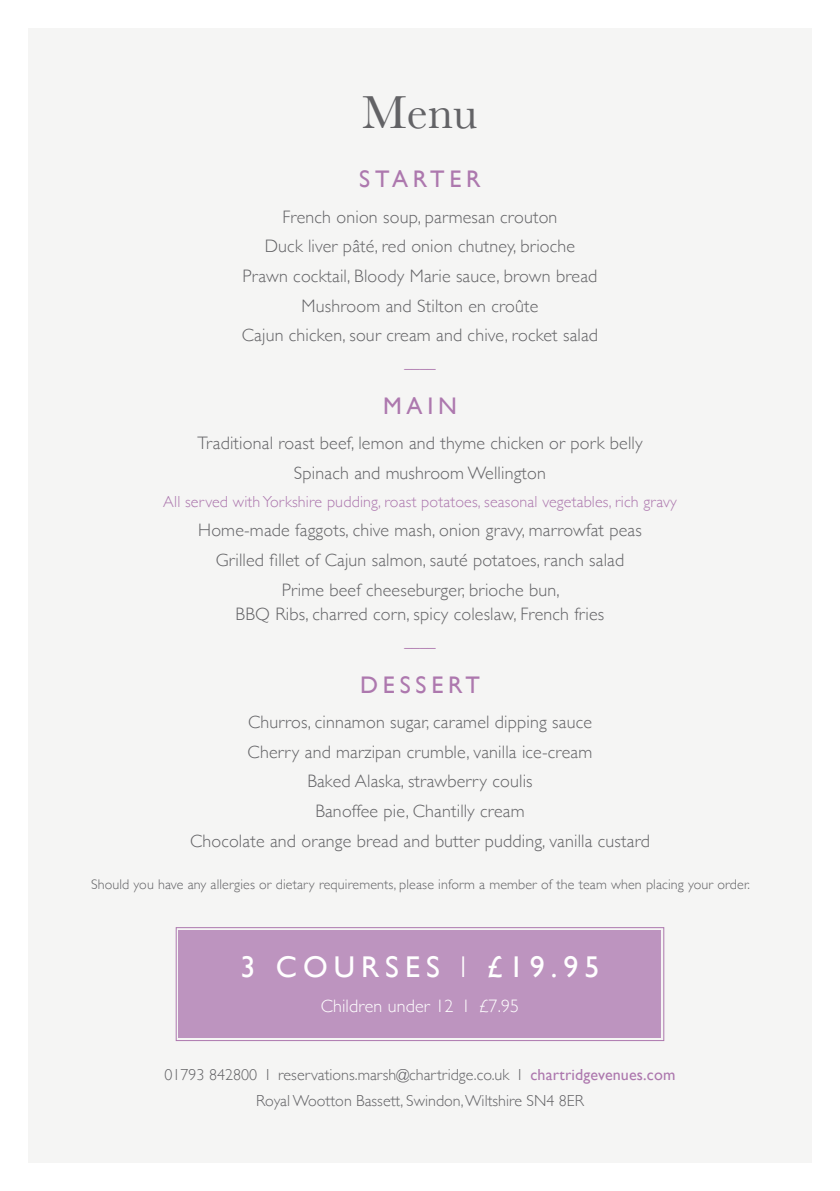
<style>
.page{position:relative;width:840px;height:1191px;background:#fff}
.page>*{position:absolute;margin:0;border:0;box-sizing:border-box;transform-origin:0 0}
.t1{font:48px "Baskerville";color:#636366}
.t2{font:30px "Gill Sans";letter-spacing:.2em;color:#fff}
.t3{font:24px "Gill Sans";letter-spacing:.2em;color:#ad78ae}
.t4{font:300 18px/29.6px "Gill Sans";letter-spacing:.01em;color:#636366;text-align:center}
.t5{font:300 18px "Gill Sans";letter-spacing:.01em;color:#fff}
.t6{font:300 16px/25.6px "Gill Sans";color:#636366;text-align:center}
.t7{font:300 16px "Gill Sans";letter-spacing:.01em;color:#ad78ae}
.t8{font:300 14px "Gill Sans";letter-spacing:.01em;color:#636366}
.t9{font:14px "Gill Sans";color:#ad78ae}
.s1{font-weight:300}
.s2{font-weight:400;color:#ad78ae}
</style>
<div class="page">
<div style="left:28px;top:28px;width:783px;height:1134px;background:#f5f5f4"></div>
<div style="left:179px;top:930px;width:481px;height:108px;background:#bd94bf"></div>
<div style="left:176px;top:927px;width:487px;height:113px;border:1px solid #ad78ae"></div>
<h1 class="t1" style="left:362px;top:82px;width:117px">Menu</h1>
<h3 class="t3" style="left:359px;top:165px;width:123px">STARTER</h3>
<p class="t4" style="left:242px;top:201px;width:357px">French onion soup, parmesan crouton<br>Duck liver pâté, red onion chutney, brioche Prawn cocktail, Bloody Marie sauce, brown bread Mushroom and Stilton en croûte<br>Cajun chicken, sour cream and chive, rocket salad</p>
<p class="t9" style="left:404px;top:354px;width:32px">____</p>
<h3 class="t3" style="left:383px;top:392px;width:75px">MAIN</h3>
<p class="t4" style="left:197px;top:428px;width:446px">Traditional roast beef, lemon and thyme chicken or pork belly<br>Spinach and mushroom Wellington</p>
<p class="t7" style="left:163px;top:489px;width:514px">All served with Yorkshire pudding, roast potatoes, seasonal vegetables, rich gravy</p>
<p class="t4" style="left:198px;top:515px;width:445px">Home-made faggots, chive mash, onion gravy, marrowfat peas<br>Grilled fillet of Cajun salmon, sauté potatoes, ranch salad<br>Prime beef cheeseburger, brioche bun,</p>
<p class="t4" style="left:235px;top:598px;width:370px">BBQ Ribs, charred corn, spicy coleslaw, French fries</p>
<p class="t9" style="left:404px;top:632px;width:32px">____</p>
<h3 class="t3" style="left:360px;top:670px;width:121px">DESSERT</h3>
<p class="t4" style="left:190px;top:706px;width:461px">Churros, cinnamon sugar, caramel dipping sauce<br>Cherry and marzipan crumble, vanilla ice-cream<br>Baked Alaska, strawberry coulis<br>Banoffee pie, Chantilly cream<br>Chocolate and orange bread and butter pudding, vanilla custard</p>
<p class="t8" style="left:91px;top:873px;width:660px">Should you have any allergies or dietary requirements, please inform a member of the team when placing your order.</p>
<h2 class="t2" style="left:240px;top:949px;width:360px">3 COURSES <span class="s1">I</span> £19.95</h2>
<p class="t5" style="left:320px;top:992px;width:200px">Children under 12 I £7.95</p>
<p class="t6" style="left:164px;top:1061px;width:512px">01793 842800 I reservations.marsh@chartridge.co.uk I <span class="s2">chartridgevenues.com<br></span>Royal Wootton Bassett, Swindon, Wiltshire SN4 8ER</p>
</div>
